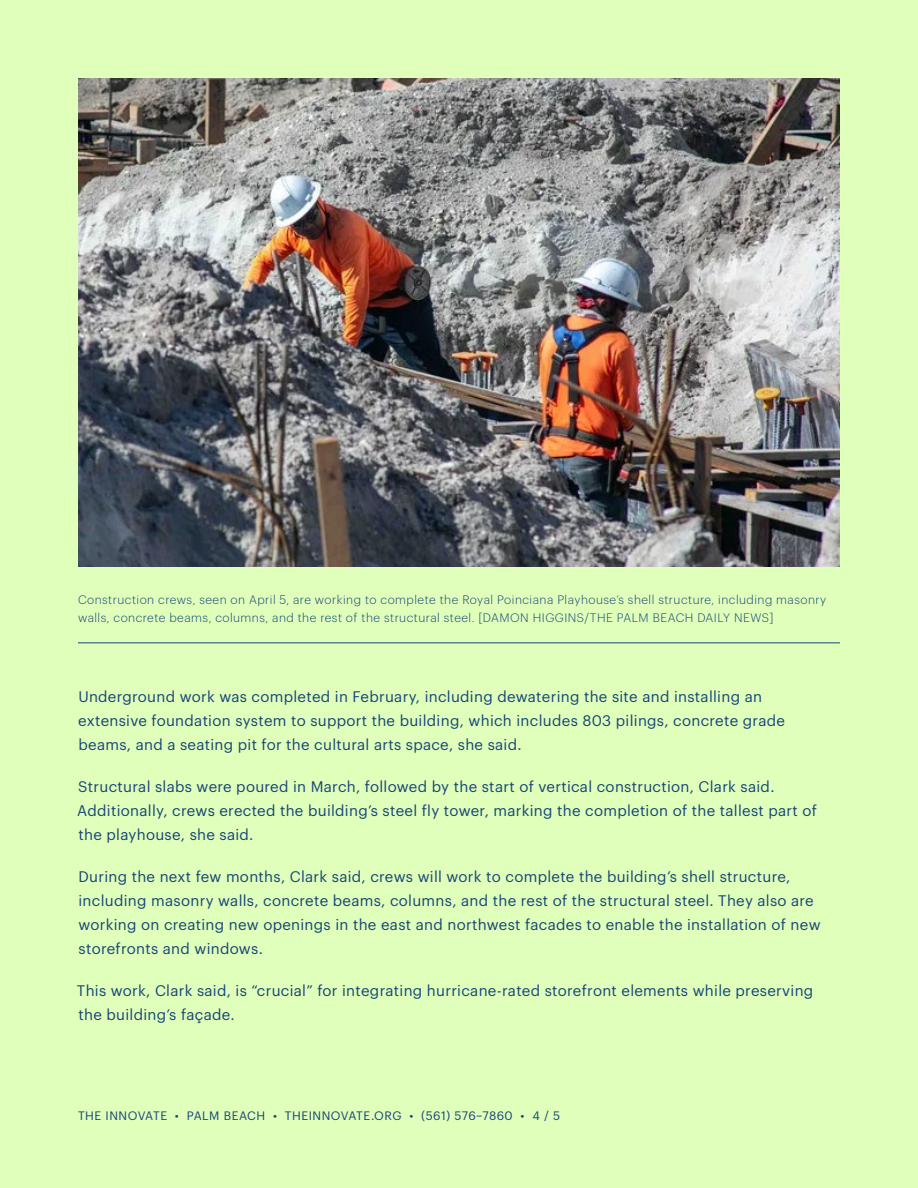
<style>
.page{position:relative;width:918px;height:1188px;background:#e0ffba}
.page>*{position:absolute;margin:0;border:0;box-sizing:border-box;transform-origin:0 0}
.t1{font:15px/24px "Graphik";letter-spacing:.02em;color:#154577}
.t2{font:300 12px/18px "Graphik";letter-spacing:.04em;color:#154577}
.t3{font:12px "Graphik";letter-spacing:.045em;color:#154577}
</style>
<div class="page">
<img style="left:78px;top:78px;width:762px;height:489px">
<hr style="left:78px;top:642px;width:762px;height:1px;background:#154577">
<p class="t2" style="left:78px;top:590px;width:750px">Construction crews, seen on April 5, are working to complete the Royal Poinciana Playhouse’s shell structure, including masonry walls, concrete beams, columns, and the rest of the structural steel. [DAMON HIGGINS/THE PALM BEACH DAILY NEWS]</p>
<p class="t1" style="left:78px;top:683px;width:708px">Underground work was completed in February, including dewatering the site and installing an extensive foundation system to support the building, which includes 803 pilings, concrete grade beams, and a seating pit for the cultural arts space, she said.</p>
<p class="t1" style="left:77px;top:773px;width:741px">Structural slabs were poured in March, followed by the start of vertical construction, Clark said.<br>Additionally, crews erected the building’s steel fly tower, marking the completion of the tallest part of the playhouse, she said.</p>
<p class="t1" style="left:78px;top:863px;width:744px">During the next few months, Clark said, crews will work to complete the building’s shell structure, including masonry walls, concrete beams, columns, and the rest of the structural steel. They also are working on creating new openings in the east and northwest facades to enable the installation of new storefronts and windows.</p>
<p class="t1" style="left:77px;top:977px;width:738px">This work, Clark said, is “crucial” for integrating hurricane-rated storefront elements while preserving the building’s façade.</p>
<p class="t3" style="left:78px;top:1106px;width:484px">THE INNOVATE • PALM BEACH • THEINNOVATE.ORG • (561) 576–7860 • 4 / 5</p>
</div>
